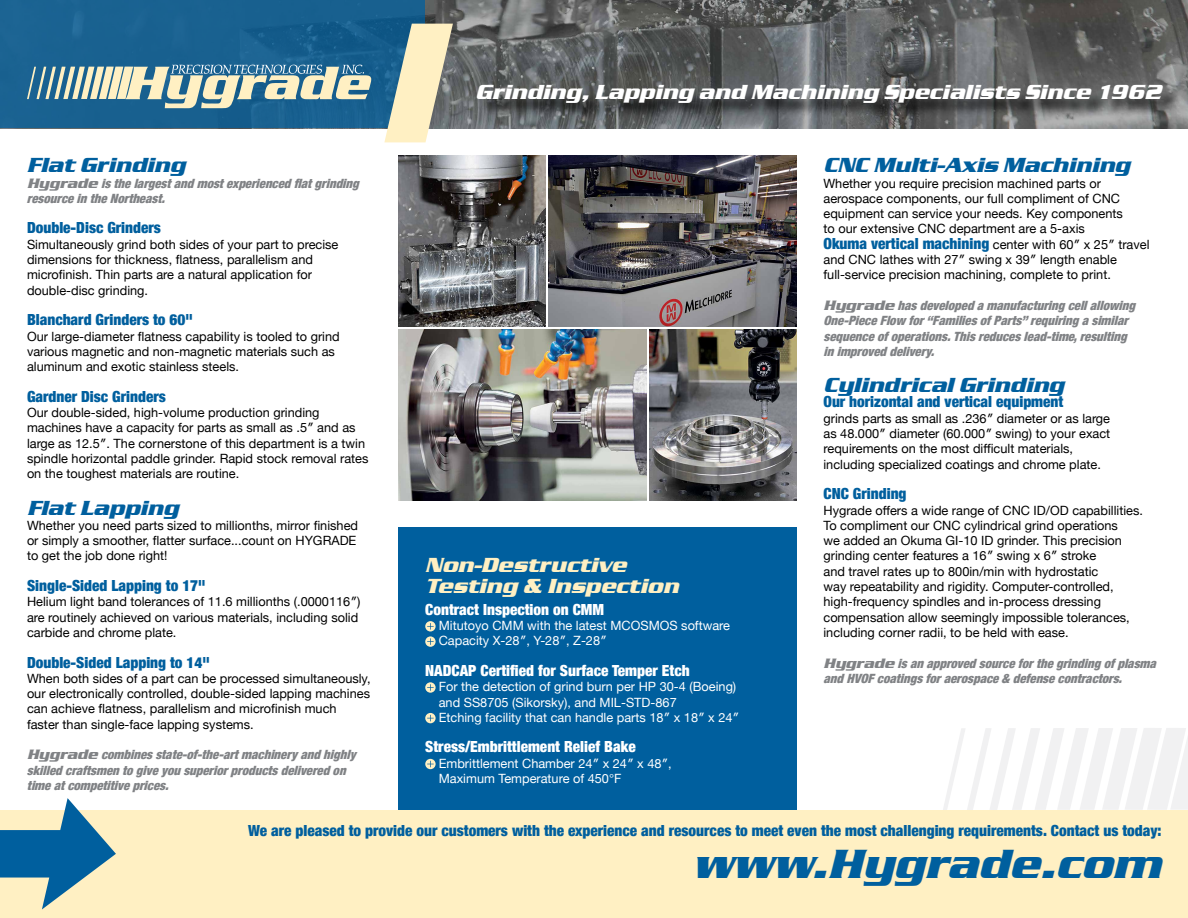
<style>
.page{position:relative;width:1188px;height:918px;background:#fff}
.page>*{position:absolute;margin:0;border:0;box-sizing:border-box;transform-origin:0 0}
.t1{font:italic 700 42px "Serpentine D";color:#005f9e}
.t2{font:italic 700 21px "Serpentine D";color:#005f9e}
.t3{font:italic 700 21px "Serpentine D";color:#fff}
.t4{font:italic 700 21px/21px "Serpentine D";color:#fff0c3}
.t5{font:900 condensed 15.3px "Helvetica Neue";color:#005f9e}
.t6{font:900 condensed 15.3px "Helvetica Neue";color:#fff}
.t7{font:12.75px/15.3px "Helvetica Neue";color:#000}
.t8{font:italic 900 condensed 12.75px/15.3px "Helvetica Neue";color:#808285}
.t9{font:12.75px/15.3px "Helvetica Neue";color:#fff}
.s1{font-weight:900;font-stretch:condensed;font-size:15.3px;color:#005f9e}
.s2{font-family:"Serpentine D";font-weight:700;font-stretch:normal;font-size:14.1px}
</style>
<div class="page">
<img style="left:425px;top:0;width:763px;height:128px">
<div style="left:0;top:810px;width:1188px;height:108px;background:#fff0c3"></div>
<div style="left:0;top:0;width:425px;height:128px;background:#196190"></div>
<svg style="left:384px;top:24px;width:69px;height:118px"></svg>
<div style="left:480px;top:87px;width:701px;height:34px;background:#000;opacity:.75"></div>
<div style="left:398px;top:528px;width:398px;height:282px;background:#005f9e"></div>
<svg style="left:425px;top:621px;width:11px;height:11px"></svg>
<svg style="left:427px;top:623px;width:7px;height:7px"></svg>
<svg style="left:425px;top:636px;width:11px;height:11px"></svg>
<svg style="left:427px;top:638px;width:7px;height:7px"></svg>
<svg style="left:425px;top:682px;width:11px;height:11px"></svg>
<svg style="left:427px;top:684px;width:7px;height:7px"></svg>
<svg style="left:425px;top:713px;width:11px;height:10px"></svg>
<svg style="left:427px;top:715px;width:7px;height:6px"></svg>
<svg style="left:425px;top:759px;width:11px;height:10px"></svg>
<svg style="left:427px;top:761px;width:7px;height:6px"></svg>
<svg style="left:0;top:798px;width:116px;height:111px"></svg>
<img style="left:548px;top:155px;width:248px;height:171px">
<img style="left:650px;top:329px;width:146px;height:172px">
<img style="left:398px;top:329px;width:248px;height:172px">
<img style="left:398px;top:155px;width:147px;height:171px">
<svg style="left:943px;top:728px;width:245px;height:82px"></svg>
<svg style="left:27px;top:65px;width:344px;height:43px"></svg>
<h2 class="t3" style="left:476px;top:80px;width:693px">Grinding,Lapping and Machining Specialists Since 1962</h2>
<h2 class="t2" style="left:824px;top:153px;width:314px">CNC Multi-Axis Machining</h2>
<p class="t7" style="left:824px;top:176px;width:328px">Whether you require precision machined parts or aerospace components, our full compliment of CNC equipment can service your needs. Key components<br>to our extensive CNC department are a 5-axis<br><span class="s1">Okuma vertical machining</span> center with 60″ x 25″ travel and CNC lathes with 27″ swing x 39″ length enable full-service precision machining, complete to print.</p>
<p class="t8" style="left:823px;top:297px;width:318px"><span class="s2">Hygrade</span> hasdevelopedamanufacturingcellallowing One-PieceFlow for“FamiliesofParts”requiringasimilar sequenceofoperations.Thisreduceslead-time,resulting inimproveddelivery.</p>
<h2 class="t2" style="left:824px;top:373px;width:248px">CylindricalGrinding</h2>
<p class="t5" style="left:824px;top:389px;width:241px">Our horizontal and vertical equipment</p>
<p class="t7" style="left:824px;top:411px;width:288px">grinds parts as small as .236″ diameter or as large as 48.000″ diameter (60.000″ swing) to your exact requirements on the most difficult materials, including specialized coatings and chrome plate.</p>
<p class="t5" style="left:824px;top:481px;width:85px">CNC Grinding</p>
<p class="t7" style="left:824px;top:503px;width:321px">Hygrade offers a wide range of CNC ID/OD capabillities.<br>To compliment our CNC cylindrical grind operations<br>we added an Okuma GI-10 ID grinder. This precision grinding center features a 16″ swing x 6″ stroke<br>and travel rates up to 800in/min with hydrostatic<br>way repeatability and rigidity. Computer-controlled, high-frequency spindles and in-process dressing compensation allow seemingly impossible tolerances, including corner radii, to be held with ease.</p>
<p class="t8" style="left:823px;top:655px;width:339px"><span class="s2">Hygrade</span> isanapprovedsourceforthegrindingofplasma andHVOFcoatingsforaerospace&amp;defensecontractors.</p>
<h2 class="t2" style="left:27px;top:153px;width:166px">Flat Grinding</h2>
<p class="t8" style="left:27px;top:175px;width:338px"><span class="s2">Hygrade</span> isthelargestandmostexperiencedflatgrinding resourceintheNortheast.</p>
<p class="t5" style="left:27px;top:215px;width:136px">Double-Disc Grinders</p>
<p class="t7" style="left:27px;top:237px;width:313px">Simultaneously grind both sides of your part to precise dimensions for thickness, flatness, parallelism and microfinish. Thin parts are a natural application for double-disc grinding.</p>
<p class="t5" style="left:27px;top:307px;width:167px">Blanchard Grinders to 60"</p>
<p class="t7" style="left:27px;top:329px;width:314px">Our large-diameter flatness capability is tooled to grind various magnetic and non-magnetic materials such as aluminum and exotic stainless steels.</p>
<p class="t5" style="left:27px;top:384px;width:140px">Gardner Disc Grinders</p>
<p class="t7" style="left:27px;top:406px;width:343px">Our double-sided, high-volume production grinding machines have a capacity for parts as small as .5″ and as large as 12.5″. The cornerstone of this department is a twin spindle horizontal paddle grinder. Rapid stock removal rates on the toughest materials are routine.</p>
<h2 class="t2" style="left:27px;top:496px;width:159px">Flat Lapping</h2>
<p class="t7" style="left:27px;top:518px;width:333px">Whether you need parts sized to millionths, mirror finished or simply a smoother, flatter surface...count on HYGRADE to get the job done right!</p>
<p class="t5" style="left:27px;top:573px;width:180px">Single-Sided Lapping to 17"</p>
<p class="t7" style="left:27px;top:595px;width:335px">Helium light band tolerances of 11.6 millionths (.0000116″) are routinely achieved on various materials, including solid carbide and chrome plate.</p>
<p class="t5" style="left:27px;top:650px;width:184px">Double-Sided Lapping to 14"</p>
<p class="t7" style="left:27px;top:671px;width:345px">When both sides of a part can be processed simultaneously, our electronically controlled, double-sided lapping machines can achieve flatness, parallelism and microfinish much faster than single-face lapping systems.</p>
<p class="t8" style="left:27px;top:746px;width:335px"><span class="s2">Hygrade</span> combinesstate-of-the-artmachineryandhighly skilledcraftsmentogiveyousuperiorproductsdeliveredon timeatcompetitiveprices.</p>
<p class="t5" style="left:248px;top:817px;width:915px">We are pleased to provide our customers with the experience and resources to meet even the most challenging requirements. Contact us today:</p>
<h1 class="t1" style="left:692px;top:840px;width:482px">www.Hygrade.com</h1>
<h2 class="t4" style="left:425px;top:554px;width:261px">Non-Destructive<br>Testing &amp; Inspection</h2>
<p class="t6" style="left:425px;top:597px;width:180px">Contract Inspection on CMM</p>
<p class="t9" style="left:439px;top:619px;width:293px">Mitutoyo CMM with the latest MCOSMOS software<br>Capacity X-28″, Y-28″, Z-28″</p>
<p class="t6" style="left:425px;top:658px;width:266px">NADCAP Certified for Surface Temper Etch</p>
<p class="t9" style="left:439px;top:680px;width:302px">For the detection of grind burn per HP 30-4 (Boeing) and SS8705 (Sikorsky), and MIL-STD-867<br>Etching facility that can handle parts 18″ x 18″ x 24″</p>
<p class="t6" style="left:425px;top:734px;width:212px">Stress/Embrittlement Relief Bake</p>
<p class="t9" style="left:439px;top:756px;width:235px">Embrittlement Chamber 24″ x 24″ x 48″,<br>Maximum Temperature of 450°F</p>
</div>
